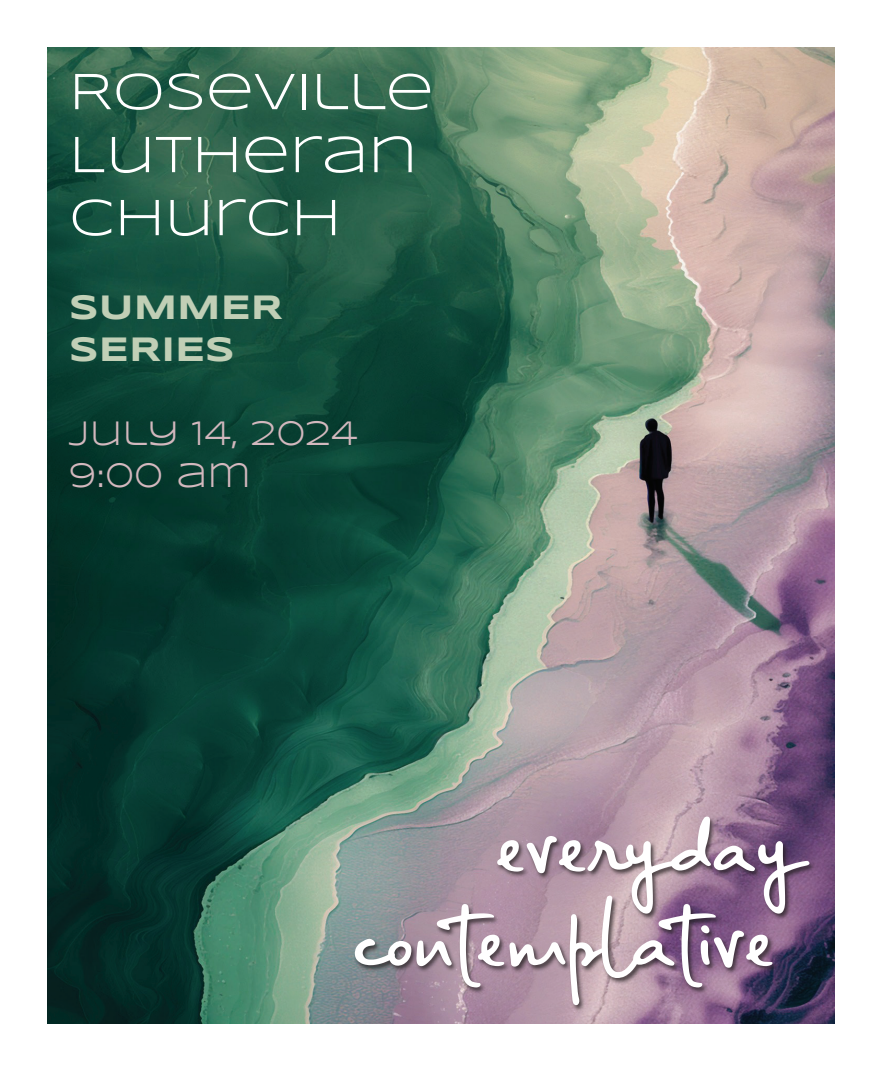
<style>
.page{position:relative;width:882px;height:1071px;background:#fff}
.page>*{position:absolute;margin:0;border:0;box-sizing:border-box;transform-origin:0 0}
.t1{font:68.25px/94.5px "Big River Script Sample";color:#fff}
.t2{font:52.5px/63px "Syncopate";color:#fff}
.t3{font:35px/42px "Syncopate";color:#d3b8be}
.t4{font:700 35px/42px "Syncopate";color:#c1cfb6}
</style>
<div class="page">
<img style="left:47px;top:47px;width:788px;height:977px">
<div style="left:354px;top:816px;width:462px;height:196px;background:#231f20;opacity:.75"></div>
<p class="t2" style="left:69px;top:60px;width:366px">ROSEVILLE<br>LUTHERAN<br>CHURCH</p>
<p class="t4" style="left:69px;top:286px;width:215px">SUMMER<br>SERIES</p>
<p class="t3" style="left:69px;top:412px;width:290px">JULY 14, 2024<br>9:00 AM</p>
<h1 class="t1" style="left:353px;top:799px;width:450px;text-indent:143px">everyday contemplative</h1>
</div>
